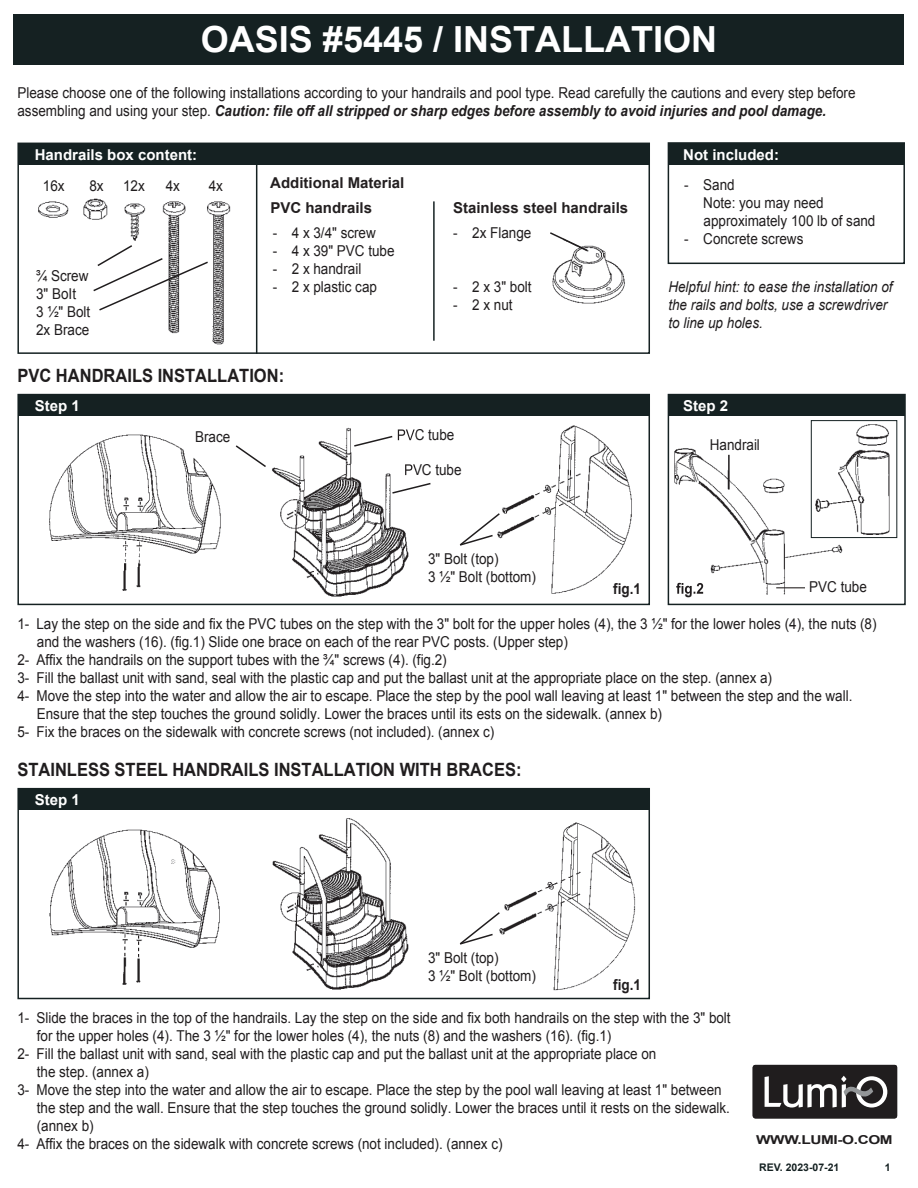
<style>
.page{position:relative;width:918px;height:1188px;background:#fff}
.page>*{position:absolute;margin:0;border:0;box-sizing:border-box;transform-origin:0 0}
.t1{font:700 36px "Arial";color:#fff}
.t2{font:700 18.3px "Arial";color:#201d1e;scale:.9 1}
.t3{font:15px/18px "Arial";color:#201d1e;scale:.9 1}
.t4{font:italic 15px/18px "Arial";color:#201d1e;scale:.9 1}
.t5{font:700 15px "Arial";color:#231f20}
.t6{font:700 15px "Arial";color:#fff}
.t7{font:700 15px "Arial";color:#201d1e;scale:.9 1}
.t8{font:700 12.3px "Arial";letter-spacing:-.025em;color:#201d1e;scale:1.25 1}
.t9{font:700 10.5px "Arial";color:#152122}
.s1{font-weight:700;font-style:italic}
</style>
<div class="page">
<div style="left:18px;top:789px;width:631px;height:21px;background:#152122"></div>
<div style="left:17px;top:788px;width:633px;height:211px;border:2px solid #152122"></div>
<div style="left:18px;top:143px;width:631px;height:22px;background:#152122"></div>
<div style="left:17px;top:143px;width:633px;height:211px;border:2px solid #152122"></div>
<div style="left:668px;top:143px;width:236px;height:22px;background:#152122"></div>
<div style="left:668px;top:142px;width:237px;height:122px;border:2px solid #152122"></div>
<div style="left:14px;top:15px;width:890px;height:50px;background:#152122"></div>
<svg style="left:753px;top:1065px;width:144px;height:53px;background:#444242"></svg>
<img style="left:38px;top:198px;width:193px;height:147px">
<img style="left:49px;top:434px;width:172px;height:157px">
<img style="left:846px;top:424px;width:44px;height:111px">
<img style="left:49px;top:829px;width:171px;height:156px">
<img style="left:272px;top:818px;width:137px;height:172px">
<img style="left:501px;top:822px;width:135px;height:168px">
<div style="left:18px;top:395px;width:631px;height:21px;background:#152122"></div>
<div style="left:17px;top:394px;width:633px;height:211px;border:2px solid #152122"></div>
<div style="left:668px;top:395px;width:237px;height:21px;background:#152122"></div>
<div style="left:668px;top:394px;width:238px;height:211px;border:2px solid #152122"></div>
<img style="left:501px;top:425px;width:131px;height:169px">
<svg style="left:459px;top:513px;width:42px;height:33px"></svg>
<svg style="left:459px;top:912px;width:42px;height:33px"></svg>
<img style="left:272px;top:427px;width:139px;height:170px">
<img style="left:398px;top:429px;width:18px;height:11px">
<svg style="left:405px;top:464px;width:11px;height:11px"></svg>
<svg style="left:235px;top:445px;width:31px;height:22px"></svg>
<svg style="left:352px;top:435px;width:42px;height:13px"></svg>
<svg style="left:391px;top:482px;width:40px;height:13px"></svg>
<img style="left:552px;top:245px;width:73px;height:59px">
<svg style="left:550px;top:232px;width:39px;height:20px"></svg>
<svg style="left:92px;top:244px;width:118px;height:68px"></svg>
<hr style="left:256px;top:162px;width:1px;height:192px;background:#152122">
<hr style="left:433px;top:201px;width:2px;height:140px;background:#152122">
<img style="left:674px;top:440px;width:172px;height:155px">
<img style="left:813px;top:440px;width:33px;height:96px">
<img style="left:676px;top:583px;width:27px;height:12px">
<div style="left:806px;top:580px;width:22px;height:15px;background:#fff"></div>
<hr style="left:728px;top:455px;width:2px;height:35px;background:#201d1e">
<div style="left:811px;top:420px;width:86px;height:118px;border:1px solid #152122"></div>
<h1 class="t1" style="left:201px;top:16px;width:518px">OASIS #5445 / INSTALLATION</h1>
<p class="t3" style="left:17px;top:84px;width:933px">Please choose one of the following installations according to your handrails and pool type. Read carefully the cautions and every step before assembling and using your step. <span class="s1">Caution: file off all stripped or sharp edges before assembly to avoid injuries and pool damage.</span></p>
<p class="t6" style="left:35px;top:145px;width:164px">Handrails box content:</p>
<p class="t3" style="left:43px;top:177px;width:26px">16x</p>
<p class="t3" style="left:90px;top:177px;width:17px">8x</p>
<p class="t3" style="left:123px;top:177px;width:26px">12x</p>
<p class="t3" style="left:166px;top:177px;width:17px">4x</p>
<p class="t3" style="left:209px;top:177px;width:17px">4x</p>
<p class="t3" style="left:36px;top:267px;width:62px">¾ Screw<br>3" BoIt<br>3 ½" Bolt<br>2x Brace</p>
<p class="t5" style="left:270px;top:173px;width:136px">Additional Material</p>
<p class="t5" style="left:270px;top:198px;width:103px">PVC handrails</p>
<p class="t3" style="left:273px;top:224px;width:116px">- 4 x 3/4" screw</p>
<p class="t3" style="left:273px;top:242px;width:137px">- 4 x 39" PVC tube</p>
<p class="t3" style="left:273px;top:260px;width:100px">- 2 x handrail</p>
<p class="t3" style="left:273px;top:278px;width:117px">- 2 x plastic cap</p>
<p class="t2" style="left:17px;top:364px;width:298px">PVC HANDRAILS INSTALLATION:</p>
<p class="t6" style="left:35px;top:396px;width:47px">Step 1</p>
<p class="t5" style="left:453px;top:198px;width:177px">Stainless steel handrails</p>
<p class="t3" style="left:453px;top:224px;width:88px">- 2x Flange</p>
<p class="t3" style="left:453px;top:278px;width:89px">- 2 x 3" bolt</p>
<p class="t3" style="left:453px;top:296px;width:68px">- 2 x nut</p>
<p class="t3" style="left:195px;top:428px;width:41px">Brace</p>
<p class="t3" style="left:397px;top:426px;width:65px">PVC tube</p>
<p class="t3" style="left:404px;top:461px;width:65px">PVC tube</p>
<p class="t6" style="left:683px;top:145px;width:97px">Not included:</p>
<p class="t3" style="left:703px;top:176px;width:193px;text-indent:-19px">- Sand<br>Note: you may need approximately 100 lb of sand</p>
<p class="t3" style="left:684px;top:230px;width:134px">- Concrete screws</p>
<p class="t4" style="left:668px;top:278px;width:251px">Helpful hint: to ease the installation of the rails and bolts, use a screwdriver to line up holes.</p>
<p class="t6" style="left:683px;top:396px;width:47px">Step 2</p>
<p class="t3" style="left:710px;top:436px;width:57px">Handrail</p>
<p class="t3" style="left:428px;top:550px;width:121px">3" Bolt (top)<br>3 ½" Bolt (bottom)</p>
<p class="t7" style="left:613px;top:578px;width:32px">fig.1</p>
<p class="t3" style="left:809px;top:578px;width:65px">PVC tube</p>
<p class="t3" style="left:17px;top:615px;width:956px">1- Lay the step on the side and fix the PVC tubes on the step with the 3" bolt for the upper holes (4), the 3 ½" for the lower holes (4), the nuts (8)</p>
<p class="t3" style="left:37px;top:633px;width:592px">and the washers (16). (fig.1) Slide one brace on each of the rear PVC posts. (Upper step)</p>
<p class="t3" style="left:17px;top:651px;width:479px">2- Affix the handrails on the support tubes with the ¾" screws (4). (fig.2)</p>
<p class="t3" style="left:17px;top:669px;width:840px">3- Fill the ballast unit with sand, seal with the plastic cap and put the ballast unit at the appropriate place on the step. (annex a)</p>
<p class="t3" style="left:17px;top:687px;width:929px">4- Move the step into the water and allow the air to escape. Place the step by the pool wall leaving at least 1" between the step and the wall.</p>
<p class="t3" style="left:37px;top:705px;width:696px">Ensure that the step touches the ground solidly. Lower the braces until its ests on the sidewalk. (annex b)</p>
<p class="t3" style="left:17px;top:723px;width:531px">5- Fix the braces on the sidewalk with concrete screws (not included). (annex c)</p>
<p class="t2" style="left:17px;top:757px;width:562px">STAINLESS STEEL HANDRAILS INSTALLATION WITH BRACES:</p>
<p class="t6" style="left:35px;top:790px;width:47px">Step 1</p>
<p class="t3" style="left:428px;top:949px;width:121px">3" Bolt (top)<br>3 ½" Bolt (bottom)</p>
<p class="t7" style="left:613px;top:975px;width:32px">fig.1</p>
<p class="t3" style="left:17px;top:1009px;width:794px">1- Slide the braces in the top of the handrails. Lay the step on the side and fix both handrails on the step with the 3" bolt</p>
<p class="t3" style="left:37px;top:1027px;width:640px">for the upper holes (4). The 3 ½" for the lower holes (4), the nuts (8) and the washers (16). (fig.1)</p>
<p class="t3" style="left:17px;top:1045px;width:711px">2- Fill the ballast unit with sand, seal with the plastic cap and put the ballast unit at the appropriate place on</p>
<p class="t3" style="left:37px;top:1063px;width:126px">the step. (annex a)</p>
<p class="t3" style="left:17px;top:1081px;width:784px">3- Move the step into the water and allow the air to escape. Place the step by the pool wall leaving at least 1" between</p>
<p class="t3" style="left:37px;top:1099px;width:772px">the step and the wall. Ensure that the step touches the ground solidly. Lower the braces until it rests on the sidewalk.</p>
<p class="t3" style="left:37px;top:1117px;width:65px">(annex b)</p>
<p class="t3" style="left:17px;top:1135px;width:541px">4- Affix the braces on the sidewalk with concrete screws (not included). (annex c)</p>
<p class="t8" style="left:756px;top:1132px;width:111px">WWW.LUMI-O.COM</p>
<p class="t9" style="left:759px;top:1160px;width:82px">REV. 2023-07-21</p>
<p class="t9" style="left:885px;top:1160px;width:7px">1</p>
</div>
